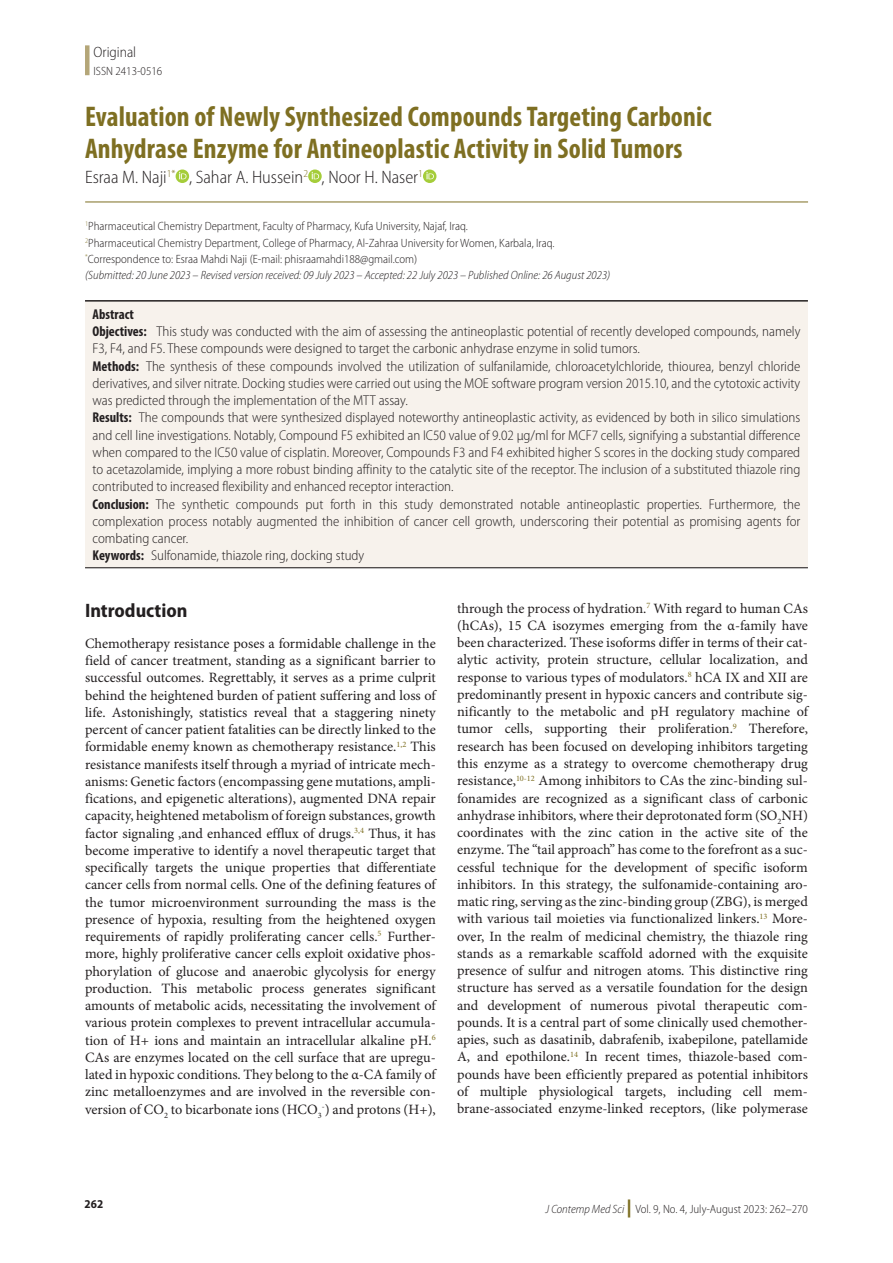
<style>
.page{position:relative;width:893px;height:1263px;background:#fff}
.page>*{position:absolute;margin:0;border:0;box-sizing:border-box;transform-origin:0 0}
.Article_Title{font:700 condensed 28.5px/31.5px "Myriad Pro";letter-spacing:.005em;color:#7e6f22}
.t1{font:700 semi-condensed 19.5px "Myriad Pro";color:#231f20}
.Author{font:300 semi-condensed 18px "Myriad Pro";color:#231f20}
.t2{font:300 semi-condensed 15px "Myriad Pro";color:#231f20}
.Txf{font:14.25px/17.2px "Minion Pro";letter-spacing:-.005em;color:#231f20;text-align:justify}
.Abstract_Tx{font:300 semi-condensed 14.25px/17.2px "Myriad Pro";color:#231f20;text-align:justify}
.Abstract_Tx-2{font:700 condensed 14.25px "Myriad Pro";color:#231f20}
.Author_Aff{font:300 semi-condensed 12px "Myriad Pro";color:#231f20}
.Author_Aff-2{font:italic 300 semi-condensed 12px "Myriad Pro";color:#231f20}
.t3{font:700 semi-condensed 12px "Myriad Pro";color:#231f20}
.s1{font-weight:700;font-stretch:condensed}
.s2{font-style:italic}
.s3{font-weight:900;font-stretch:normal;font-size:18px;color:#7e6f22}
</style>
<div class="page">
<div style="left:85px;top:45px;width:5px;height:30px;background:#b4a678"></div>
<svg style="left:176px;top:169px;width:13px;height:14px"></svg>
<svg style="left:179px;top:172px;width:7px;height:7px"></svg>
<svg style="left:308px;top:169px;width:14px;height:14px"></svg>
<svg style="left:312px;top:172px;width:7px;height:7px"></svg>
<svg style="left:423px;top:169px;width:13px;height:14px"></svg>
<svg style="left:426px;top:172px;width:8px;height:7px"></svg>
<hr style="left:85px;top:202px;width:723px;height:1px;background:#7e6f22">
<div style="left:85px;top:301px;width:723px;height:267px;background:#f7f2ec"></div>
<hr style="left:85px;top:567px;width:723px;height:1px;background:#231f20">
<hr style="left:85px;top:300px;width:723px;height:2px;background:#231f20">
<p class="t2" style="left:94px;top:43px;width:44px">Original</p>
<p class="Author_Aff" style="left:94px;top:63px;width:70px">ISSN 2413-0516</p>
<p class="Article_Title" style="left:85px;top:100px;width:628px">Evaluation of Newly Synthesized Compounds Targeting Carbonic<br>Anhydrase Enzyme for Antineoplastic Activity in Solid Tumors</p>
<p class="Author" style="left:85px;top:166px;width:339px">Esraa M. Naji<sup>1*</sup> , Sahar A. Hussein<sup>2</sup> , Noor H. Naser<sup>1</sup></p>
<p class="Author_Aff" style="left:85px;top:219px;width:384px"><sup>1</sup>Pharmaceutical Chemistry Department, Faculty of Pharmacy, Kufa University, Najaf, Iraq.</p>
<p class="Author_Aff" style="left:85px;top:235px;width:471px"><sup>2</sup>Pharmaceutical Chemistry Department, College of Pharmacy, Al-Zahraa University for Women, Karbala, Iraq.</p>
<p class="Author_Aff" style="left:85px;top:252px;width:334px"><sup>*</sup>Correspondence to: Esraa Mahdi Naji (E-mail: phisraamahdi188@gmail.com)</p>
<p class="Author_Aff-2" style="left:85px;top:268px;width:527px">(Submitted: 20 June 2023 – Revised version received: 09 July 2023 – Accepted: 22 July 2023 – Published Online: 26 August 2023)</p>
<p class="Abstract_Tx-2" style="left:93px;top:305px;width:43px">Abstract</p>
<p class="Abstract_Tx" style="left:93px;top:323px;width:709px"><span class="s1">Objectives:</span> This study was conducted with the aim of assessing the antineoplastic potential of recently developed compounds, namely<br>F3, F4, and F5. These compounds were designed to target the carbonic anhydrase enzyme in solid tumors.</p>
<p class="Abstract_Tx" style="left:93px;top:357px;width:709px"><span class="s1">Methods:</span> The synthesis of these compounds involved the utilization of sulfanilamide, chloroacetylchloride, thiourea, benzyl chloride derivatives, and silver nitrate. Docking studies were carried out using the MOE software program version 2015.10, and the cytotoxic activity was predicted through the implementation of the MTT assay.</p>
<p class="Abstract_Tx" style="left:93px;top:409px;width:709px"><span class="s1">Results:</span> The compounds that were synthesized displayed noteworthy antineoplastic activity, as evidenced by both in silico simulations and cell line investigations. Notably, Compound F5 exhibited an IC50 value of 9.02 μg/ml for MCF7 cells, signifying a substantial difference when compared to the IC50 value of cisplatin. Moreover, Compounds F3 and F4 exhibited higher S scores in the docking study compared to acetazolamide, implying a more robust binding affinity to the catalytic site of the receptor. The inclusion of a substituted thiazole ring contributed to increased flexibility and enhanced receptor interaction.</p>
<p class="Abstract_Tx" style="left:93px;top:495px;width:709px"><span class="s1">Conclusion:</span> The synthetic compounds put forth in this study demonstrated notable antineoplastic properties. Furthermore, the complexation process notably augmented the inhibition of cancer cell growth, underscoring their potential as promising agents for combating cancer.</p>
<p class="Abstract_Tx" style="left:93px;top:547px;width:273px"><span class="s1">Keywords:</span> Sulfonamide, thiazole ring, docking study</p>
<h1 class="t1" style="left:85px;top:598px;width:104px">Introduction</h1>
<p class="Txf" style="left:85px;top:635px;width:352px">Chemotherapy resistance poses a formidable challenge in the field of cancer treatment, standing as a significant barrier to successful outcomes. Regrettably, it serves as a prime culprit behind the heightened burden of patient suffering and loss of life. Astonishingly, statistics reveal that a staggering ninety percent of cancer patient fatalities can be directly linked to the formidable enemy known as chemotherapy resistance.<sup>1,2</sup> This resistance manifests itself through a myriad of intricate mech&shy;anisms: Genetic factors (encompassing gene mutations, ampli&shy;fications, and epigenetic alterations), augmented DNA repair capacity, heightened metabolism of foreign substances, growth factor signaling ,and enhanced efflux of drugs.<sup>3,4</sup> Thus, it has become imperative to identify a novel therapeutic target that specifically targets the unique properties that differentiate cancer cells from normal cells. One of the defining features of the tumor microenvironment surrounding the mass is the presence of hypoxia, resulting from the heightened oxygen requirements of rapidly proliferating cancer cells.<sup>5</sup> Further&shy;more, highly proliferative cancer cells exploit oxidative phos&shy;phorylation of glucose and anaerobic glycolysis for energy production. This metabolic process generates significant amounts of metabolic acids, necessitating the involvement of various protein complexes to prevent intracellular accumula&shy;tion of H+ ions and maintain an intracellular alkaline pH.<sup>6<br></sup>CAs are enzymes located on the cell surface that are upregu&shy;lated in hypoxic conditions. They belong to the α-CA family of zinc metalloenzymes and are involved in the reversible con&shy;version of CO<sub>2</sub> to bicarbonate ions (HCO<sub>3</sub><sup>-</sup>) and protons (H+),</p>
<p class="Txf" style="left:457px;top:600px;width:352px">through the process of hydration.<sup>7</sup> With regard to human CAs (hCAs), 15 CA isozymes emerging from the α-family have been characterized. These isoforms differ in terms of their cat&shy;alytic activity, protein structure, cellular localization, and response to various types of modulators.<sup>8</sup> hCA IX and XII are predominantly present in hypoxic cancers and contribute sig&shy;nificantly to the metabolic and pH regulatory machine of tumor cells, supporting their proliferation.<sup>9</sup> Therefore, research has been focused on developing inhibitors targeting this enzyme as a strategy to overcome chemotherapy drug resistance,<sup>10-12</sup> Among inhibitors to CAs the zinc-binding sul&shy;fonamides are recognized as a significant class of carbonic anhydrase inhibitors, where their deprotonated form (SO<sub>2</sub>NH) coordinates with the zinc cation in the active site of the enzyme. The “tail approach” has come to the forefront as a suc&shy;cessful technique for the development of specific isoform inhibitors. In this strategy, the sulfonamide-containing aro&shy;matic ring, serving as the zinc-binding group (ZBG), is merged with various tail moieties via functionalized linkers.<sup>13</sup> More&shy;over, In the realm of medicinal chemistry, the thiazole ring stands as a remarkable scaffold adorned with the exquisite presence of sulfur and nitrogen atoms. This distinctive ring structure has served as a versatile foundation for the design and development of numerous pivotal therapeutic com&shy;pounds. It is a central part of some clinically used chemother&shy;apies, such as dasatinib, dabrafenib, ixabepilone, patellamide A, and epothilone.<sup>14</sup> In recent times, thiazole-based com&shy;pounds have been efficiently prepared as potential inhibitors of multiple physiological targets, including cell mem&shy;brane-associated enzyme-linked receptors, (like polymerase</p>
<p class="t3" style="left:85px;top:1196px;width:20px">262</p>
<p class="Author_Aff" style="left:545px;top:1201px;width:264px"><span class="s2">J Contemp Med Sci</span> <span class="s3">|</span> Vol. 9, No. 4, July-August 2023: 262–270</p>
</div>
